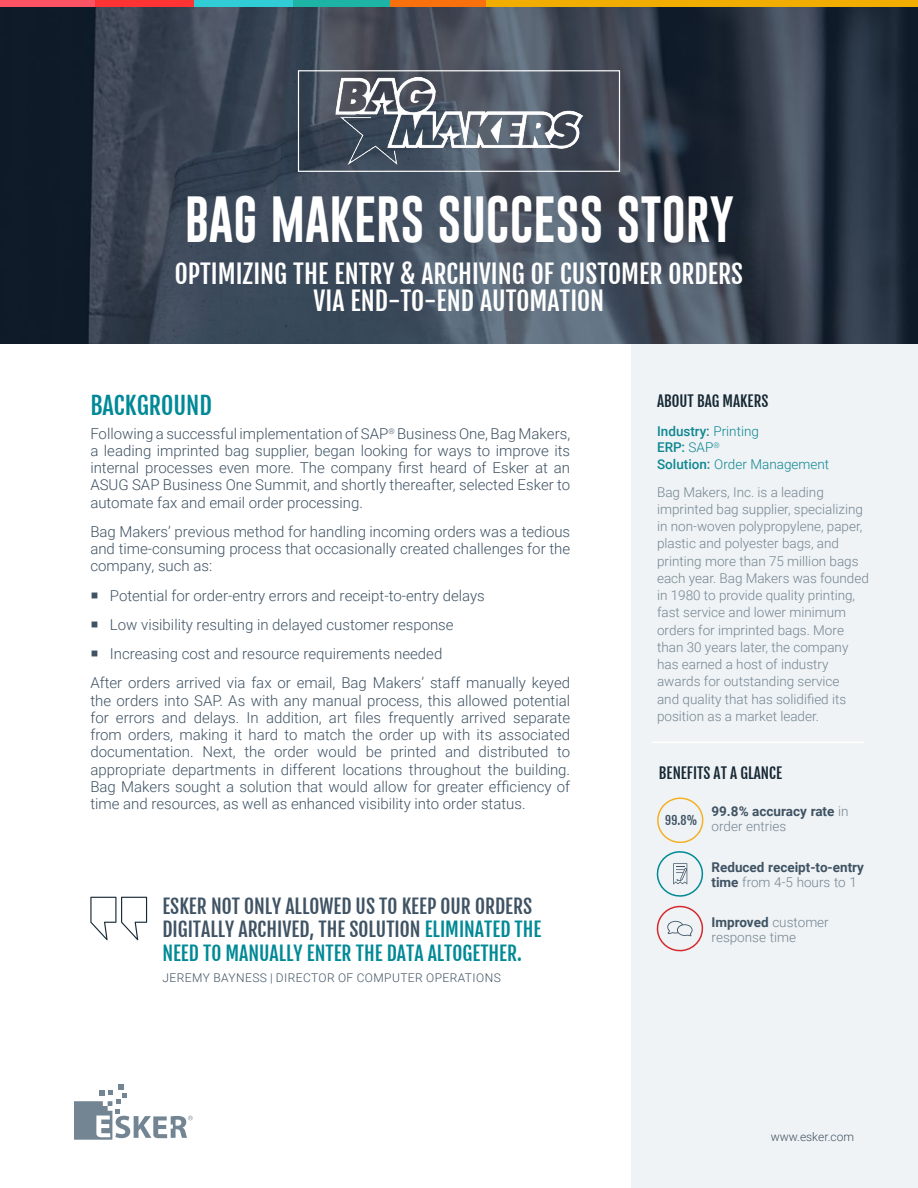
<style>
.page{position:relative;width:918px;height:1188px;background:#fff}
.page>*{position:absolute;margin:0;border:0;box-sizing:border-box;transform-origin:0 0}
.t1{font:47.7px "Gobold";color:#fff}
.t2{font:25.5px/27px "Fjalla One";color:#fff;text-align:center}
.t3{font:24px "Fjalla One";color:#008996}
.t4{font:19.5px/23.4px "Fjalla One";color:#3f5364}
.t5{font:300 15px/17.2px "Roboto";color:#3f5364;text-align:justify}
.t6{font:15px "Fjalla One";color:#152834}
.t7{font:300 13.5px/17.2px "Roboto";color:#738592}
.t8{font:700 13.5px/15px "Roboto";color:#3f5364}
.t9{font:300 13.5px/16.5px "Roboto";color:#0d8792}
.t10{font:300 12px "Roboto";letter-spacing:.035em;color:#3f5364}
.t11{font:300 12px "Roboto";color:#3f5364}
.t12{font:12px "Fjalla One";color:#3f5364}
.s1{color:#008996}
.s2{font-weight:500}
.s3{font-weight:300;color:#738592}
.s4{font-weight:700;color:#3f5364}
</style>
<div class="page">
<div style="left:632px;top:331px;width:286px;height:857px;background:#f0f3f5"></div>
<img style="left:0;top:6px;width:918px;height:338px">
<hr style="left:652px;top:742px;width:212px;height:1px;background:#fefefe">
<svg style="left:74px;top:1084px;width:119px;height:56px"></svg>
<div style="left:0;top:0;width:96px;height:6px;background:#fb5363"></div>
<div style="left:193px;top:0;width:100px;height:6px;background:#30cdd7"></div>
<div style="left:293px;top:0;width:97px;height:6px;background:#1db3a5"></div>
<div style="left:390px;top:0;width:97px;height:6px;background:#f8710c"></div>
<div style="left:487px;top:0;width:431px;height:6px;background:#f2ae00"></div>
<div style="left:95px;top:0;width:98px;height:6px;background:#f33"></div>
<div style="left:298px;top:70px;width:322px;height:102px;border:1px solid #fff"></div>
<svg style="left:90px;top:897px;width:57px;height:43px"></svg>
<svg style="left:657px;top:797px;width:47px;height:47px"></svg>
<img style="left:335px;top:78px;width:248px;height:87px">
<svg style="left:656px;top:851px;width:48px;height:46px"></svg>
<svg style="left:656px;top:906px;width:48px;height:46px"></svg>
<h1 class="t1" style="left:185px;top:189px;width:551px">BAG MAKERS SUCCESS STORY</h1>
<h2 class="t2" style="left:175px;top:260px;width:570px">OPTIMIZING THE ENTRY &amp; ARCHIVING OF CUSTOMER ORDERS<br>VIA END-TO-END AUTOMATION</h2>
<h3 class="t3" style="left:90px;top:391px;width:123px">BACKGROUND</h3>
<p class="t5" style="left:90px;top:424px;width:481px">Following a successful implementation of SAP<sup>®</sup> Business One, Bag Makers, a leading imprinted bag supplier, began looking for ways to improve its internal processes even more. The company first heard of Esker at an ASUG SAP Business One Summit, and shortly thereafter, selected Esker to automate fax and email order processing.</p>
<p class="t5" style="left:90px;top:522px;width:481px">Bag Makers’ previous method for handling incoming orders was a tedious and time-consuming process that occasionally created challenges for the company, such as:</p>
<p class="t5" style="left:110px;top:586px;width:377px">Potential for order-entry errors and receipt-to-entry delays</p>
<p class="t5" style="left:110px;top:615px;width:345px">Low visibility resulting in delayed customer response</p>
<p class="t5" style="left:110px;top:645px;width:334px">Increasing cost and resource requirements needed</p>
<p class="t5" style="left:90px;top:674px;width:481px">After orders arrived via fax or email, Bag Makers’ staff manually keyed</p>
<p class="t5" style="left:90px;top:691px;width:481px">the orders into SAP. As with any manual process, this allowed potential for errors and delays. In addition, art files frequently arrived separate from orders, making it hard to match the order up with its associated documentation. Next, the order would be printed and distributed to appropriate departments in different locations throughout the building.<br>Bag Makers sought a solution that would allow for greater efficiency of time and resources, as well as enhanced visibility into order status.</p>
<h3 class="t4" style="left:162px;top:895px;width:381px">ESKER NOT ONLY ALLOWED US TO KEEP OUR ORDERS<br>DIGITALLY ARCHIVED, THE SOLUTION <span class="s1">ELIMINATED THE<br>NEED TO MANUALLY ENTER THE DATA ALTOGETHER.</span></h3>
<p class="t10" style="left:163px;top:969px;width:340px">JEREMY BAYNESS | DIRECTOR OF COMPUTER OPERATIONS</p>
<p class="t6" style="left:657px;top:392px;width:113px">ABOUT BAG MAKERS</p>
<p class="t9" style="left:657px;top:422px;width:174px"><span class="s2">Industry :</span> Printing<br><span class="s2">ERP :</span> SAP<sup>®<br></sup><span class="s2">Solution:</span> Order Management</p>
<p class="t7" style="left:657px;top:483px;width:213px">Bag Makers, Inc. is a leading imprinted bag supplier, specializing in non-woven polypropylene, paper, plastic and polyester bags, and printing more than 75 million bags each year. Bag Makers was founded in 1980 to provide quality printing, fast service and lower minimum orders for imprinted bags. More than 30 years later, the company has earned a host of industry awards for outstanding service<br>and quality that has solidified its position as a market leader.</p>
<p class="t6" style="left:659px;top:764px;width:125px">BENEFITS AT A GLANCE</p>
<p class="t8" style="left:712px;top:803px;width:139px">99.8% accuracy rate <span class="s3">in order entries</span></p>
<p class="t8" style="left:712px;top:859px;width:154px">Reduced receipt-to-entry time <span class="s3">from 4-5 hours to 1</span></p>
<p class="t7" style="left:712px;top:914px;width:119px;line-height:15px"><span class="s4">Improved</span> customer response time</p>
<p class="t12" style="left:665px;top:813px;width:34px">99.8%</p>
<p class="t11" style="left:771px;top:1129px;width:85px">www.esker.com</p>
</div>
